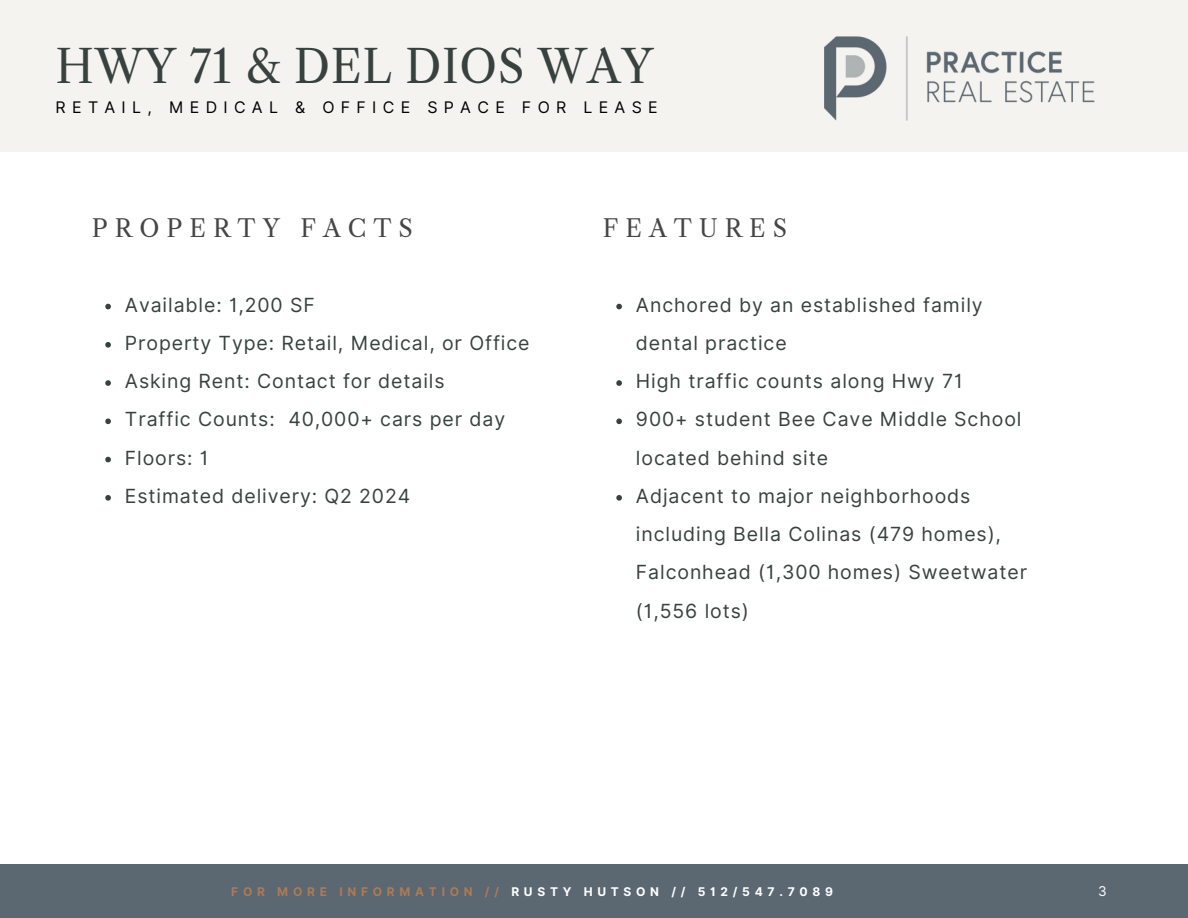
<style>
.page{position:relative;width:1188px;height:918px;background:#fff}
.page>*{position:absolute;margin:0;border:0;box-sizing:border-box;transform-origin:0 0}
.t1{font:45px "Libre Caslon Text";letter-spacing:.01em;color:#37423f}
.t2{font:24px "Libre Caslon Text";letter-spacing:.295em;color:#454545}
.t3{font:19.5px/38.2px "Inter";letter-spacing:.045em;color:#37423f}
.t4{font:15.9px "Inter";letter-spacing:.395em;color:#000}
.t5{font:13.5px "Inter";color:#fff}
.t6{font:700 12px "Inter";letter-spacing:.395em;color:#fff}
.s1{color:#ae7a56}
</style>
<div class="page">
<div style="left:0;top:0;width:1188px;height:152px;background:#f5f3ef"></div>
<div style="left:0;top:864px;width:1188px;height:54px;background:#5b6771"></div>
<svg style="left:105px;top:304px;width:6px;height:5px"></svg>
<svg style="left:105px;top:342px;width:6px;height:6px"></svg>
<svg style="left:105px;top:380px;width:6px;height:6px"></svg>
<svg style="left:105px;top:418px;width:6px;height:6px"></svg>
<svg style="left:105px;top:457px;width:6px;height:5px"></svg>
<svg style="left:105px;top:495px;width:6px;height:6px"></svg>
<svg style="left:616px;top:304px;width:6px;height:5px"></svg>
<svg style="left:616px;top:380px;width:6px;height:6px"></svg>
<svg style="left:616px;top:418px;width:6px;height:6px"></svg>
<svg style="left:616px;top:495px;width:6px;height:6px"></svg>
<img style="left:824px;top:36px;width:271px;height:85px">
<p class="t1" style="left:56px;top:40px;width:599px">HWY 71 &amp; DEL DIOS WAY</p>
<p class="t4" style="left:56px;top:97px;width:604px">RETAIL, MEDICAL &amp; OFFICE SPACE FOR LEASE</p>
<h3 class="t2" style="left:92px;top:213px;width:323px">PROPERTY FACTS</h3>
<p class="t3" style="left:125px;top:285px;width:191px">Available: 1,200 SF</p>
<h1 class="t3" style="left:125px;top:324px;width:406px">Property Type: Retail, Medical, or Office</h1>
<h1 class="t3" style="left:125px;top:362px;width:321px">Asking Rent: Contact for details</h1>
<p class="t3" style="left:125px;top:400px;width:382px">Traffic Counts: 40,000+ cars per day</p>
<p class="t3" style="left:125px;top:438px;width:85px">Floors: 1</p>
<p class="t3" style="left:125px;top:477px;width:287px">Estimated delivery: Q2 2024</p>
<p class="t2" style="left:603px;top:213px;width:186px">FEATURES</p>
<p class="t3" style="left:636px;top:285px;width:348px">Anchored by an established family dental practice</p>
<p class="t3" style="left:636px;top:362px;width:328px">High traffic counts along Hwy 71</p>
<p class="t3" style="left:636px;top:400px;width:387px">900+ student Bee Cave Middle School located behind site</p>
<p class="t3" style="left:636px;top:477px;width:393px">Adjacent to major neighborhoods including Bella Colinas (479 homes),<br>Falconhead (1,300 homes) Sweetwater (1,556 lots)</p>
<p class="t6" style="left:231px;top:885px;width:603px"><span class="s1">FOR MORE INFORMATION //</span> RUSTY HUTSON // 512/547.7089</p>
<p class="t5" style="left:1098px;top:883px;width:10px">3</p>
</div>
